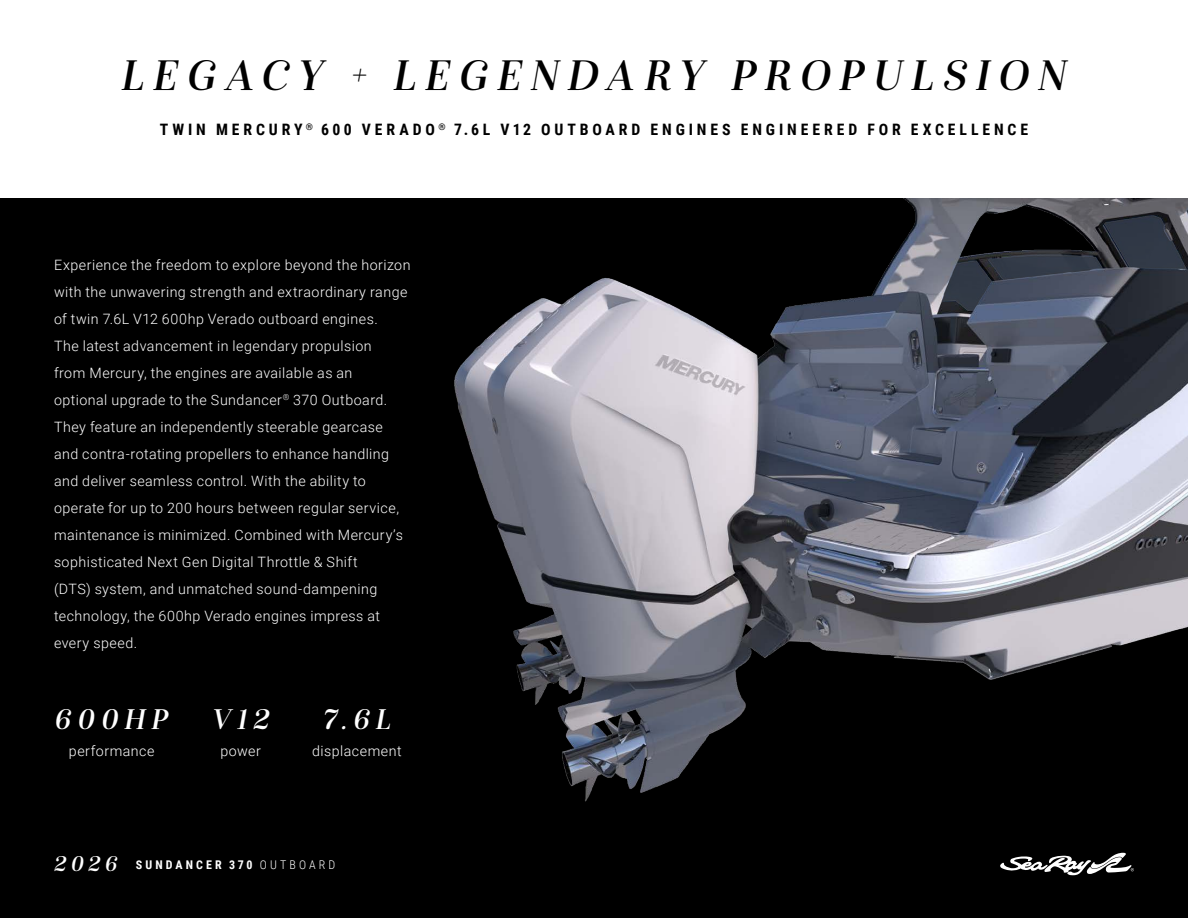
<style>
.page{position:relative;width:1188px;height:918px;background:#000}
.page>*{position:absolute;margin:0;border:0;box-sizing:border-box;transform-origin:0 0}
.Isabel_Italic_15_24_-_H1{font:italic 45px "Isabel";letter-spacing:.19em;color:#000}
.Isabel_Italic_15_24{font:italic 30px "Isabel";letter-spacing:.195em;color:#fff}
.Roboto_Cond_10_5_12__CAPS__-_H2{font:700 15.75px "Roboto Condensed";letter-spacing:.245em;color:#000}
.Roboto_9_5_18{font:300 14.25px/27px "Roboto";letter-spacing:.035em;color:#fff}
.t1{font:700 12px "Roboto Condensed";letter-spacing:.255em;color:#fff}
.s1{font-family:"Isabel";font-weight:400;font-style:italic;font-size:22.5px}
.s2{font-weight:300}
</style>
<div class="page">
<svg style="left:1000px;top:866px;width:134px;height:9px"></svg>
<img style="left:454px;top:198px;width:734px;height:668px">
<div style="left:0;top:0;width:1188px;height:198px;background:#fff"></div>
<h1 class="Isabel_Italic_15_24_-_H1" style="left:122px;top:48px;width:945px">LEGACY + LEGENDARY PROPULSION</h1>
<h2 class="Roboto_Cond_10_5_12__CAPS__-_H2" style="left:160px;top:118px;width:870px">TWIN MERCURY<sup>®</sup> 600 VERADO <sup>®</sup> 7.6L V12 OUTBOARD ENGINES ENGINEERED FOR EXCELLENCE</h2>
<p class="Roboto_9_5_18" style="left:54px;top:251px;width:358px">Experience the freedom to explore beyond the horizon with the unwavering strength and extraordinary range of twin 7.6L V12 600hp Verado outboard engines.<br>The latest advancement in legendary propulsion<br>from Mercury, the engines are available as an<br>optional upgrade to the Sundancer<sup>®</sup> 370 Outboard.<br>They feature an independently steerable gearcase and contra-rotating propellers to enhance handling and deliver seamless control. With the ability to operate for up to 200 hours between regular service, maintenance is minimized. Combined with Mercury’s sophisticated Next Gen Digital Throttle &amp; Shift<br>(DTS) system, and unmatched sound-dampening technology, the 600hp Verado engines impress at every speed.</p>
<p class="Isabel_Italic_15_24" style="left:55px;top:701px;width:116px">600HP</p>
<p class="Roboto_9_5_18" style="left:69px;top:737px;width:87px">performance</p>
<p class="Isabel_Italic_15_24" style="left:212px;top:701px;width:59px">V12</p>
<p class="Roboto_9_5_18" style="left:221px;top:737px;width:42px">power</p>
<p class="Isabel_Italic_15_24" style="left:323px;top:701px;width:69px">7.6L</p>
<p class="Roboto_9_5_18" style="left:312px;top:737px;width:91px">displacement</p>
<p class="t1" style="left:54px;top:856px;width:283px"><span class="s1">2026</span> SUNDANCER 370 <span class="s2">OUTBOARD</span></p>
</div>
